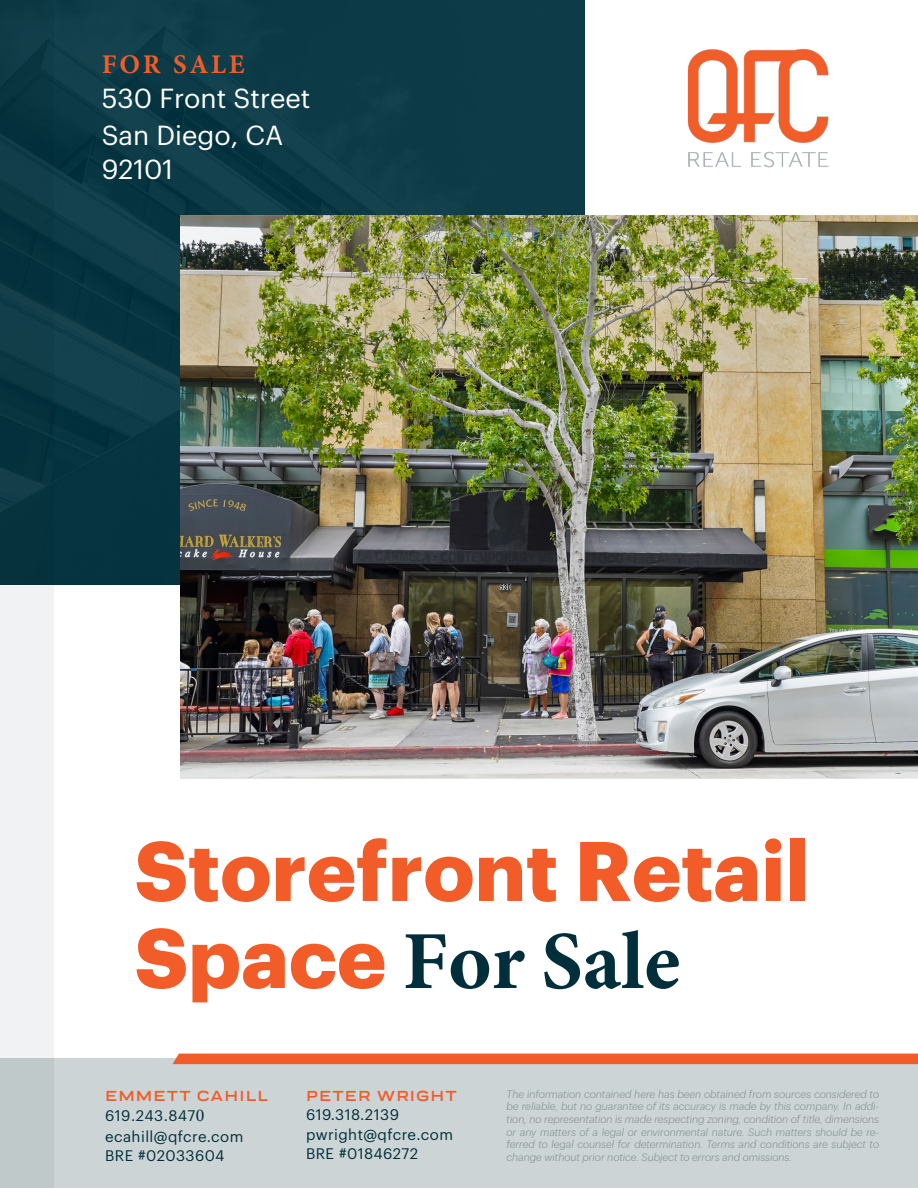
<style>
.page{position:relative;width:918px;height:1188px;background:#fff}
.page>*{position:absolute;margin:0;border:0;box-sizing:border-box;transform-origin:0 0}
.t1{font:700 82.5px "Graphik";color:#f25c29}
.t2{font:700 82.5px "Minion Pro";color:#002f3b}
.t3{font:27px/35.5px "Graphik";color:#fff}
.t4{font:700 27px "Minion Pro";letter-spacing:.1em;color:#f25c29}
.t5{font:15px/19.5px "Graphik";letter-spacing:.03em;color:#002f3b}
.t6{font:700 expanded 15px "Praktika";letter-spacing:.075em;color:#f25c29}
.t7{font:italic 300 10.5px/12.6px "Graphik";color:#7c8a8d;text-align:justify}
.s1{font-family:"Graphik";color:#f25c29}
.s2{font-family:"Minion Pro";font-size:18px}
</style>
<div class="page">
<img style="left:54px;top:0;width:531px;height:585px">
<img style="left:180px;top:215px;width:738px;height:564px">
<div style="left:0;top:1059px;width:918px;height:129px;background:#ccd4d5"></div>
<img style="left:687px;top:48px;width:142px;height:120px">
<div style="left:172px;top:1054px;width:746px;height:10px;background:#f25c29"></div>
<svg style="left:0;top:0;width:54px;height:1188px"></svg>
<h2 class="t4" style="left:102px;top:45px;width:144px">FOR SALE</h2>
<h2 class="t3" style="left:102px;top:78px;width:210px">530 Front Street<br>San Diego, CA<br>92101</h2>
<h1 class="t1" style="left:135px;top:807px;width:676px">Storefront Retail</h1>
<h1 class="t2" style="left:135px;top:904px;width:547px"><span class="s1">Space</span> For Sale</h1>
<h3 class="t6" style="left:105px;top:1083px;width:165px">EMMETT CAHILL</h3>
<h3 class="t5" style="left:105px;top:1104px;width:140px;line-height:21px">619.243.847<span class="s2">0 </span>ecahill@qfcre.com</h3>
<h3 class="t5" style="left:105px;top:1145px;width:121px">BRE #02033604</h3>
<h3 class="t6" style="left:306px;top:1083px;width:152px">PETER WRIGHT</h3>
<h3 class="t5" style="left:306px;top:1104px;width:149px">619.318.2139 pwright@qfcre.com<br>BRE #01846272</h3>
<p class="t7" style="left:507px;top:1087px;width:374px">The information contained here has been obtained from sources considered to be reliable, but no guarantee of its accuracy is made by this company. In addi&shy;tion, no representation is made respecting zoning, condition of title, dimensions or any matters of a legal or environmental nature. Such matters should be re&shy;ferred to legal counsel for determination. Terms and conditions are subject to change without prior notice. Subject to errors and omissions.</p>
</div>
